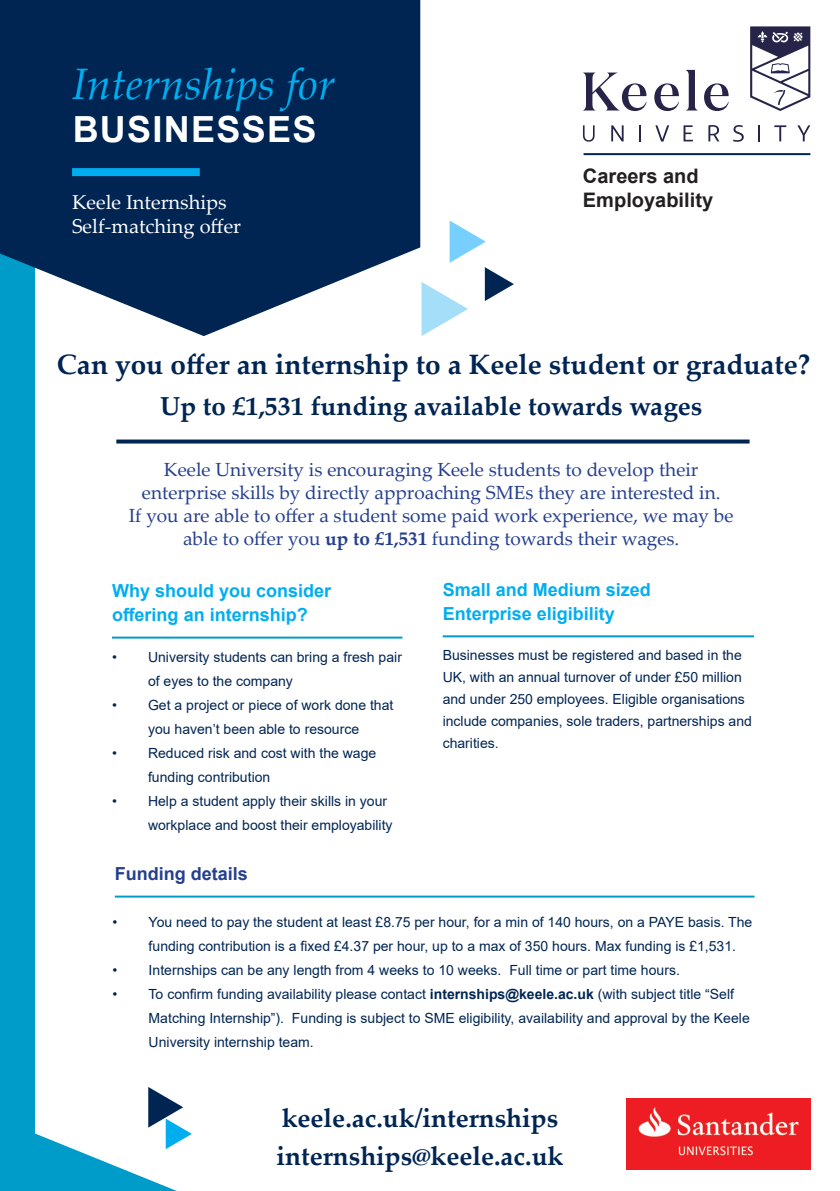
<style>
.page{position:relative;width:840px;height:1191px;background:#fff}
.page>*{position:absolute;margin:0;border:0;box-sizing:border-box;transform-origin:0 0}
.t1{font:italic 44px "Palatino Linotype";color:#00aeef}
.t2{font:700 36px "Arial";letter-spacing:.035em;color:#fff}
.t3{font:700 28px "Palatino Linotype";color:#002553}
.t4{font:700 26px "Palatino Linotype";color:#002553}
.t5{font:20px "Palatino Linotype";color:#fff}
.t6{font:700 20px "Arial";color:#231f20}
.t7{font:19px/22.8px "Palatino Linotype";color:#253f8e;text-align:center}
.t8{font:700 18px "Arial";color:#00aeef}
.t9{font:700 18px "Arial";color:#253f8e}
.t10{font:14px/24px "Arial";color:#002553}
.s1{font-weight:700}
</style>
<div class="page">
<svg style="left:34px;top:624px;width:432px;height:567px"></svg>
<div style="left:0;top:214px;width:34px;height:977px;background:#009cc9"></div>
<svg style="left:0;top:0;width:420px;height:336px;background:#1b3e67"></svg>
<svg style="left:583px;top:73px;width:63px;height:38px"></svg>
<svg style="left:654px;top:83px;width:24px;height:28px"></svg>
<svg style="left:685px;top:70px;width:12px;height:40px"></svg>
<svg style="left:704px;top:83px;width:24px;height:28px"></svg>
<svg style="left:583px;top:125px;width:11px;height:17px"></svg>
<svg style="left:611px;top:125px;width:12px;height:16px"></svg>
<svg style="left:639px;top:125px;width:1px;height:16px"></svg>
<svg style="left:655px;top:125px;width:13px;height:17px"></svg>
<svg style="left:683px;top:125px;width:9px;height:16px"></svg>
<svg style="left:708px;top:125px;width:11px;height:16px"></svg>
<svg style="left:733px;top:125px;width:10px;height:17px"></svg>
<svg style="left:758px;top:125px;width:1px;height:16px"></svg>
<svg style="left:774px;top:125px;width:11px;height:16px"></svg>
<svg style="left:797px;top:125px;width:12px;height:16px"></svg>
<svg style="left:750px;top:26px;width:59px;height:85px"></svg>
<div style="left:72px;top:168px;width:128px;height:8px;background:#00aeef"></div>
<img style="left:626px;top:1098px;width:183px;height:71px">
<svg style="left:116px;top:439px;width:633px;height:4px;background:#224269"></svg>
<svg style="left:421px;top:220px;width:92px;height:116px"></svg>
<hr style="left:583px;top:153px;width:226px;height:2px;background:#002553">
<hr style="left:112px;top:636px;width:290px;height:2px;background:#009cc9">
<hr style="left:115px;top:895px;width:639px;height:2px;background:#009cc9">
<hr style="left:442px;top:635px;width:311px;height:2px;background:#009cc9">
<svg style="left:148px;top:1087px;width:44px;height:62px"></svg>
<p class="t1" style="left:72px;top:53px;width:264px">Internships for</p>
<p class="t2" style="left:73px;top:104px;width:245px">BUSINESSES</p>
<p class="t5" style="left:72px;top:188px;width:156px">Keele Internships</p>
<p class="t5" style="left:72px;top:212px;width:170px">Self-matching offer</p>
<p class="t6" style="left:582px;top:162px;width:117px">Careers and</p>
<p class="t6" style="left:582px;top:186px;width:132px">Employability</p>
<p class="t3" style="left:57px;top:344px;width:754px">Can you offer an internship to a Keele student or graduate?</p>
<p class="t4" style="left:160px;top:388px;width:543px">Up to £1,531 funding available towards wages</p>
<p class="t7" style="left:164px;top:457px;width:535px">Keele University is encouraging Keele students to develop their</p>
<p class="t7" style="left:142px;top:480px;width:579px">enterprise skills by directly approaching SMEs they are interested in.</p>
<p class="t7" style="left:129px;top:503px;width:606px">If you are able to offer a student some paid work experience, we may be able to offer you <span class="s1">up to £1,531</span> funding towards their wages.</p>
<p class="t8" style="left:112px;top:578px;width:221px">Why should you consider</p>
<p class="t8" style="left:112px;top:602px;width:197px">offering an internship?</p>
<p class="t10" style="left:148px;top:644px;width:255px;text-indent:-36px">• University students can bring a fresh pair of eyes to the company</p>
<p class="t10" style="left:112px;top:692px;width:283px;text-align:center">• Get a project or piece of work done that you haven’t been able to resource</p>
<p class="t10" style="left:148px;top:740px;width:229px;text-indent:-36px">• Reduced risk and cost with the wage funding contribution</p>
<p class="t10" style="left:148px;top:788px;width:246px;text-indent:-36px">• Help a student apply their skills in your workplace and boost their employability</p>
<p class="t8" style="left:442px;top:577px;width:210px">Small and Medium sized</p>
<p class="t8" style="left:442px;top:601px;width:174px">Enterprise eligibility</p>
<p class="t10" style="left:442px;top:644px;width:310px;line-height:22px">Businesses must be registered and based in the UK, with an annual turnover of under £50 million and under 250 employees. Eligible organisations include companies, sole traders, partnerships and charities.</p>
<p class="t9" style="left:115px;top:860px;width:135px">Funding details</p>
<p class="t10" style="left:148px;top:909px;width:605px;text-indent:-36px">• You need to pay the student at least £8.75 per hour, for a min of 140 hours, on a PAYE basis. The funding contribution is a fixed £4.37 per hour, up to a max of 350 hours. Max funding is £1,531.</p>
<p class="t10" style="left:112px;top:957px;width:568px">• Internships can be any length from 4 weeks to 10 weeks. Full time or part time hours.</p>
<p class="t10" style="left:148px;top:981px;width:602px;text-indent:-36px">• To confirm funding availability please contact <span class="s1">internships@keele.ac.uk</span> (with subject title “Self<br>Matching Internship”). Funding is subject to SME eligibility, availability and approval by the Keele<br>University internship team.</p>
<p class="t4" style="left:281px;top:1099px;width:278px">keele.ac.uk/internships</p>
<p class="t4" style="left:276px;top:1138px;width:288px">internships@keele.ac.uk</p>
</div>
